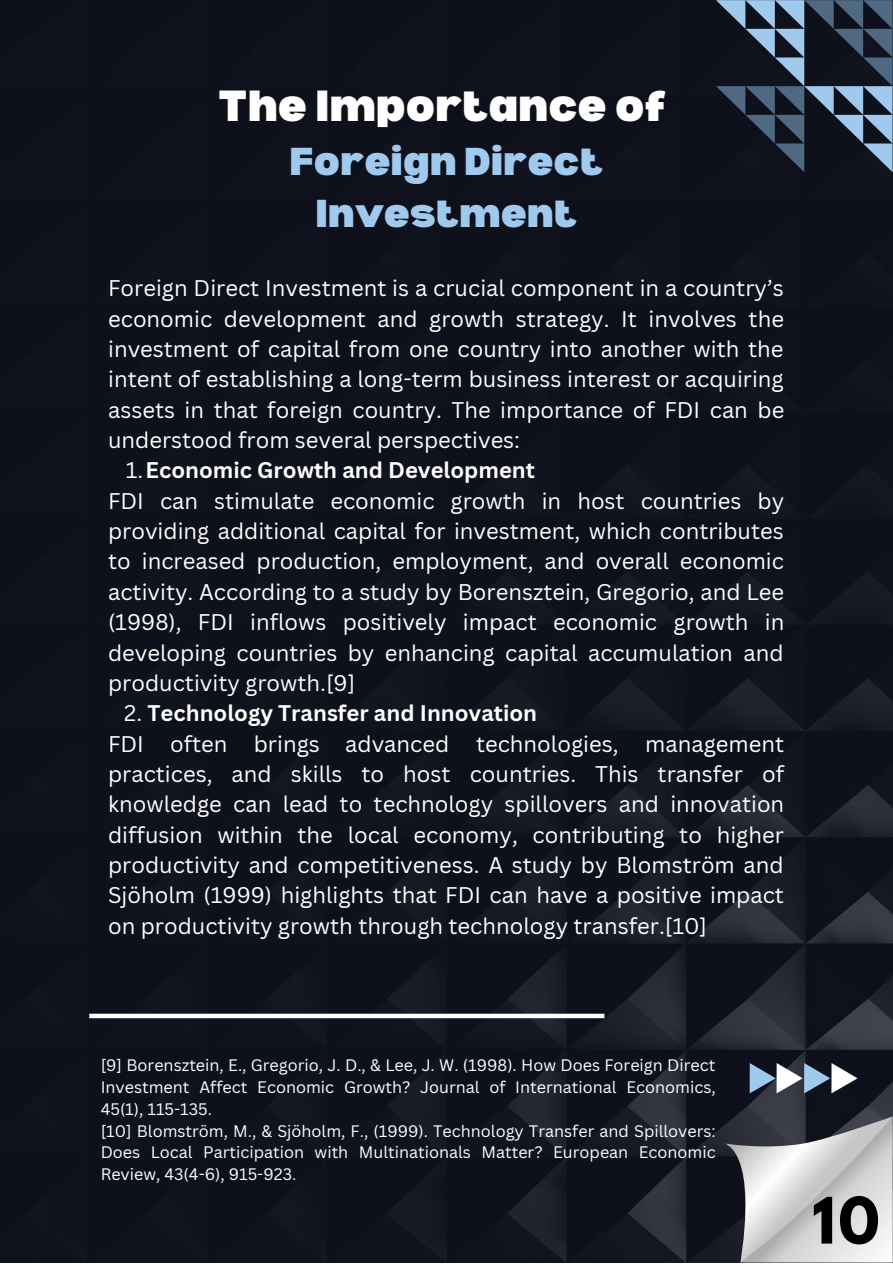
<style>
.page{position:relative;width:893px;height:1264px;background:#fff}
.page>*{position:absolute;margin:0;border:0;box-sizing:border-box;transform-origin:0 0}
.t1{font:700 56.7px "League Spartan";color:#000}
.t2{font:900 42.6px "Bernoru";color:#fff}
.t3{font:900 38.1px/52.8px "Bernoru";color:#a0c9ee;text-align:center}
.t4{font:22.05px/30.3px "Canva Sans";color:#fff;text-align:justify}
.t5{font:700 22.05px "Canva Sans";color:#fff}
.t6{font:16.2px/21.8px "Canva Sans";color:#fff;text-align:justify}
.s1{font-weight:400}
</style>
<div class="page">
<img style="left:0;top:0;width:892px;height:1262px">
<svg style="left:725px;top:1116px;width:167px;height:146px;background:#adaeb0"></svg>
<svg style="left:716px;top:0;width:176px;height:172px;background:#313e4f"></svg>
<svg style="left:749px;top:1063px;width:108px;height:30px"></svg>
<div style="left:89px;top:1013px;width:515px;height:5px;background:#fff"></div>
<p class="t2" style="left:218px;top:82px;width:450px">The Importance of</p>
<p class="t3" style="left:289px;top:133px;width:315px">Foreign Direct<br>Investment</p>
<p class="t4" style="left:108px;top:272px;width:677px">Foreign Direct Investment is a crucial component in a country’s economic development and growth strategy. It involves the investment of capital from one country into another with the intent of establishing a long-term business interest or acquiring assets in that foreign country. The importance of FDI can be understood from several perspectives:</p>
<p class="t4" style="left:108px;top:485px;width:677px">FDI can stimulate economic growth in host countries by providing additional capital for investment, which contributes to increased production, employment, and overall economic activity. According to a study by Borensztein, Gregorio, and Lee (1998), FDI inflows positively impact economic growth in developing countries by enhancing capital accumulation and productivity growth.[9]</p>
<p class="t5" style="left:124px;top:697px;width:414px"><span class="s1">2.</span> Technology Transfer and Innovation</p>
<p class="t4" style="left:108px;top:728px;width:677px">FDI often brings advanced technologies, management practices, and skills to host countries. This transfer of knowledge can lead to technology spillovers and innovation diffusion within the local economy, contributing to higher productivity and competitiveness. A study by Blomström and Sjöholm (1999) highlights that FDI can have a positive impact on productivity growth through technology transfer.[10]</p>
<p class="t5" style="left:126px;top:455px;width:410px"><span class="s1">1.</span>Economic Growth and Development</p>
<p class="t6" style="left:101px;top:1054px;width:616px">[9] Borensztein, E., Gregorio, J. D., &amp; Lee, J. W. (1998). How Does Foreign Direct Investment Affect Economic Growth? Journal of International Economics, 45(1), 115-135.</p>
<p class="t6" style="left:101px;top:1119px;width:616px">[10] Blomström, M., &amp; Sjöholm, F., (1999). Technology Transfer and Spillovers:<br>Does Local Participation with Multinationals Matter? European Economic Review, 43(4-6), 915-923.</p>
<p class="t1" style="left:812px;top:1192px;width:69px">10</p>
</div>
